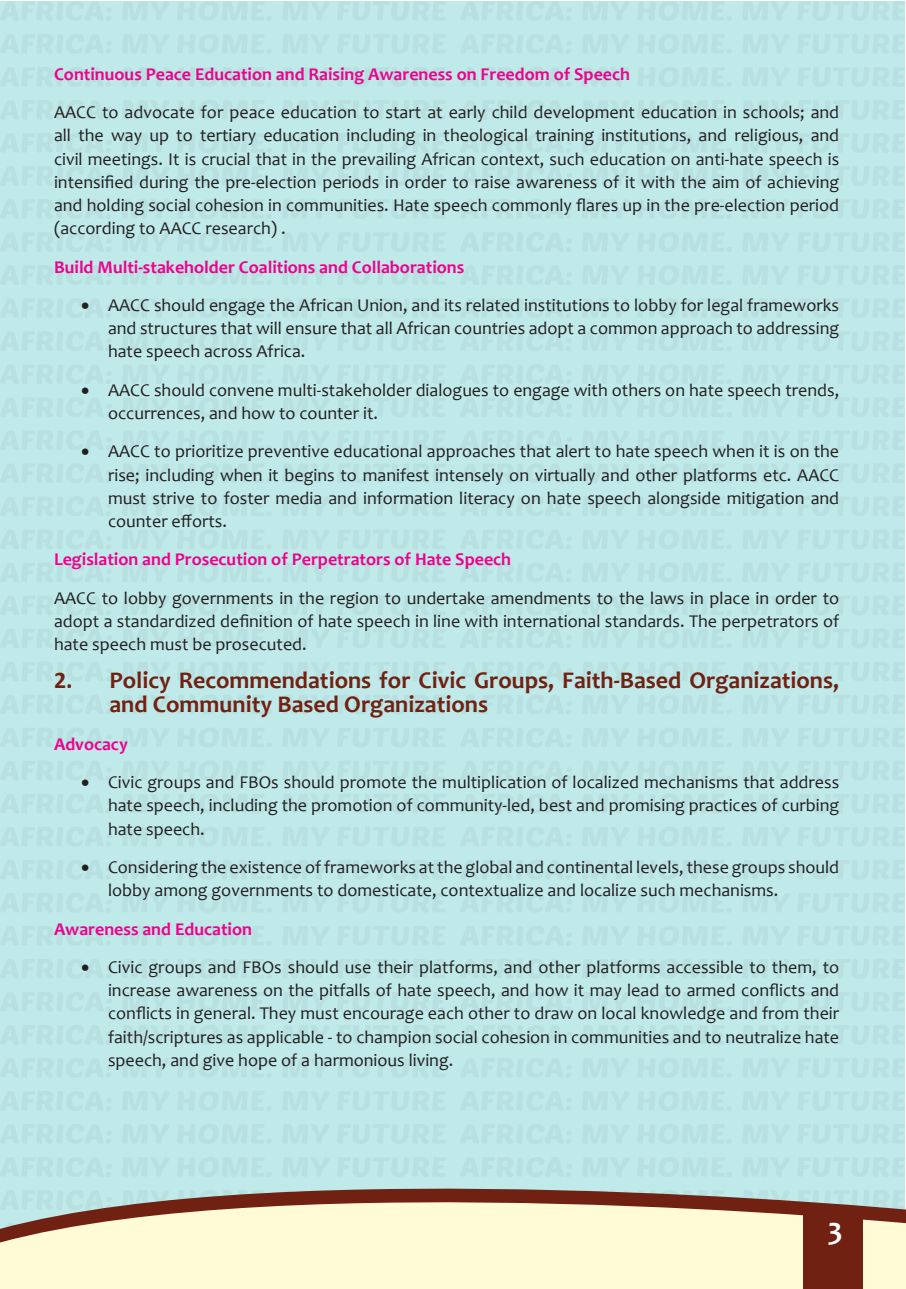
<style>
.page{position:relative;width:906px;height:1289px;background:#fff}
.page>*{position:absolute;margin:0;border:0;box-sizing:border-box;transform-origin:0 0}
.t1{font:700 31.5px "Candara";color:#fff}
.t2{font:700 24px/23.2px "Candara";color:#712111}
.t3{font:18px/23.2px "Candara";color:#231f20;text-align:justify}
.t4{font:700 18px "Candara";color:#ed028c}
.s1{font-family:"Calibri"}
</style>
<div class="page">
<div style="left:0;top:1px;width:904px;height:1273px;background:#c0eaea"></div>
<svg style="left:0;top:1165px;width:906px;height:123px;fill:#fffbd6"></svg>
<div style="left:803px;top:1212px;width:60px;height:76px;background:#712111"></div>
<p class="t4" style="left:54px;top:63px;width:577px">Continuous Peace Education and Raising Awareness on Freedom of Speech</p>
<p class="t3" style="left:54px;top:100px;width:786px">AACC to advocate for peace education to start at early child development education in schools; and all the way up to tertiary education including in theological training institutions, and religious, and civil meetings. It is crucial that in the prevailing African context, such education on anti-hate speech is intensified during the pre-election periods in order to raise awareness of it with the aim of achieving and holding social cohesion in communities. Hate speech commonly flares up in the pre-election period (according to AACC research) .</p>
<p class="t4" style="left:54px;top:255px;width:412px">Build Multi-stakeholder Coalitions and Collaborations</p>
<p class="t3" style="left:108px;top:293px;width:732px;text-indent:-27px">• AACC should engage the African Union, and its related institutions to lobby for legal frameworks and structures that will ensure that all African countries adopt a common approach to addressing hate speech across Africa.</p>
<p class="t3" style="left:108px;top:378px;width:732px;text-indent:-27px">• AACC should convene multi-stakeholder dialogues to engage with others on hate speech trends, occurrences, and how to counter it.</p>
<p class="t3" style="left:108px;top:439px;width:732px;text-indent:-27px">• AACC to prioritize preventive educational approaches that alert to hate speech when it is on the rise; including when it begins to manifest intensely on virtually and other platforms etc. AACC must strive to foster media and information literacy on hate speech alongside mitigation and counter efforts.</p>
<p class="t4" style="left:54px;top:548px;width:458px">Legislation and Prosecution of Perpetrators of Hate Speech</p>
<p class="t3" style="left:54px;top:586px;width:786px">AACC to lobby governments in the region to undertake amendments to the laws in place in order to adopt a standardized definition of hate speech in line with international standards. The perpetrators of hate speech must be prosecuted.</p>
<p class="t2" style="left:110px;top:668px;width:731px;text-indent:-56px"><span class="s1">2.</span> Policy Recommendations for Civic Groups, Faith-Based Organizations, and Community Based Organizations</p>
<p class="t4" style="left:54px;top:732px;width:75px">Advocacy</p>
<p class="t3" style="left:108px;top:770px;width:732px;text-indent:-27px">• Civic groups and FBOs should promote the multiplication of localized mechanisms that address hate speech, including the promotion of community-led, best and promising practices of curbing hate speech.</p>
<p class="t3" style="left:108px;top:855px;width:732px;text-indent:-27px">• Considering the existence of frameworks at the global and continental levels, these groups should lobby among governments to domesticate, contextualize and localize such mechanisms.</p>
<p class="t4" style="left:54px;top:917px;width:199px">Awareness and Education</p>
<p class="t3" style="left:108px;top:955px;width:732px;text-indent:-27px">• Civic groups and FBOs should use their platforms, and other platforms accessible to them, to increase awareness on the pitfalls of hate speech, and how it may lead to armed conflicts and conflicts in general. They must encourage each other to draw on local knowledge and from their faith/scriptures as applicable - to champion social cohesion in communities and to neutralize hate speech, and give hope of a harmonious living.</p>
<p class="t1" style="left:828px;top:1209px;width:16px">3</p>
</div>
